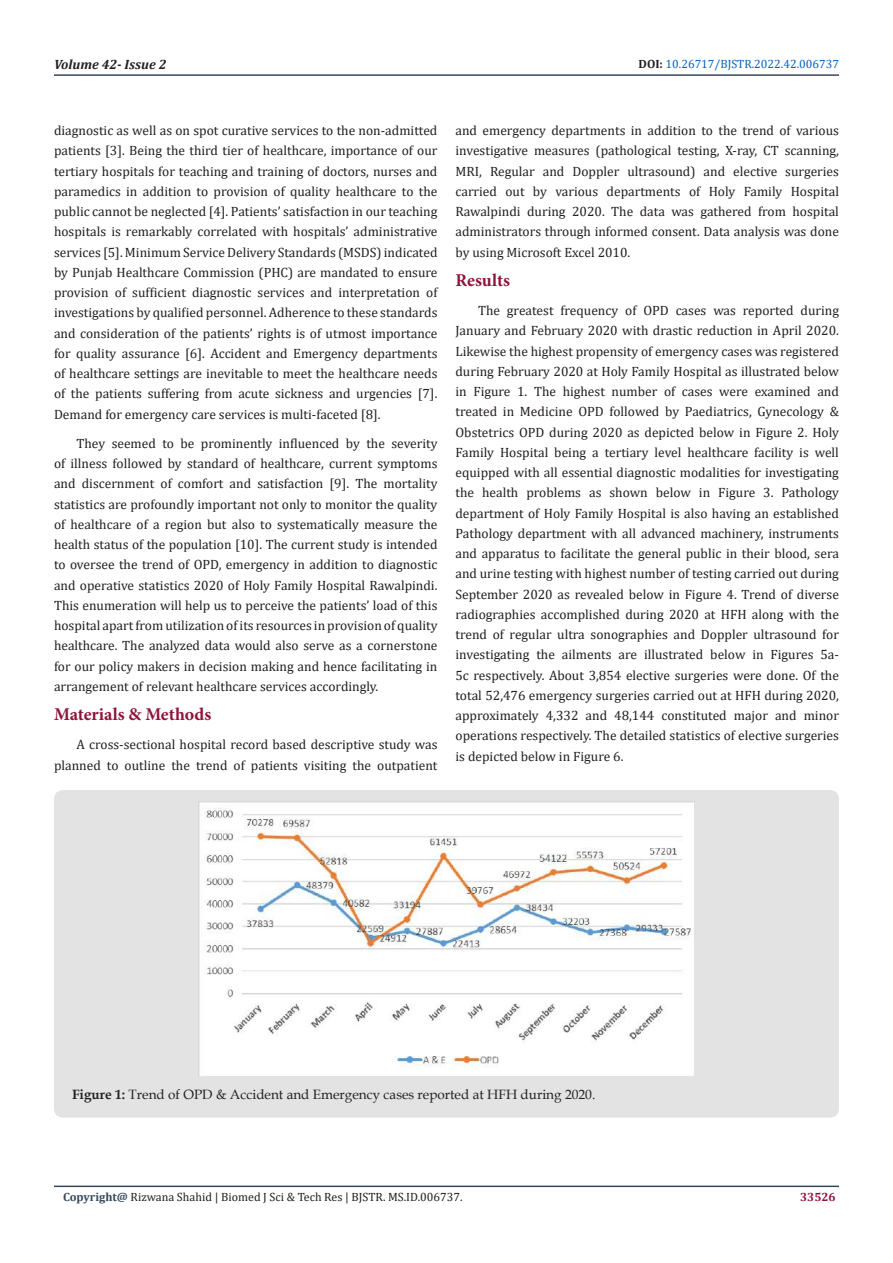
<style>
.page{position:relative;width:893px;height:1263px;background:#fff}
.page>*{position:absolute;margin:0;border:0;box-sizing:border-box;transform-origin:0 0}
.t1{font:700 18px "Minion Pro";color:#8f133a}
.t2{font:13.5px/20.2px "Cambria";color:#231f20;text-align:justify}
.t3{font:13.5px "Book Antiqua";color:#231f20}
.t4{font:italic 700 13.5px "Cambria";color:#231f20}
.t5{font:12px "Cambria";color:#231f20}
.t6{font:12px "Cambria";color:#0563c1}
.t7{font:700 12px "Cambria";color:#8f133a}
.s1{font-weight:700;color:#231f20}
.s2{font-weight:700}
.s3{font-weight:700;color:#34495e}
</style>
<div class="page">
<hr style="left:54px;top:1185px;width:785px;height:2px;background:#34495e">
<hr style="left:54px;top:74px;width:785px;height:2px;background:#34495e">
<div style="left:54px;top:790px;width:785px;height:328px;background:#e3e3e3;border-radius:9px"></div>
<img style="left:199px;top:802px;width:495px;height:274px">
<p class="t4" style="left:54px;top:55px;width:114px">Volume 42- Issue 2</p>
<p class="t6" style="left:639px;top:57px;width:202px"><span class="s1">DOI:</span> 10.26717/BJSTR.2022.42.006737</p>
<p class="t2" style="left:54px;top:120px;width:385px">diagnostic as well as on spot curative services to the non-admitted patients [3]. Being the third tier of healthcare, importance of our tertiary hospitals for teaching and training of doctors, nurses and paramedics in addition to provision of quality healthcare to the public cannot be neglected [4]. Patients’ satisfaction in our teaching hospitals is remarkably correlated with hospitals’ administrative services [5]. Minimum Service Delivery Standards (MSDS) indicated by Punjab Healthcare Commission (PHC) are mandated to ensure provision of sufficient diagnostic services and interpretation of investigations by qualified personnel. Adherence to these standards and consideration of the patients’ rights is of utmost importance for quality assurance [6]. Accident and Emergency departments of healthcare settings are inevitable to meet the healthcare needs of the patients suffering from acute sickness and urgencies [7].<br>Demand for emergency care services is multi-faceted [8].</p>
<p class="t2" style="left:54px;top:433px;width:385px;text-indent:22px">They seemed to be prominently influenced by the severity of illness followed by standard of healthcare, current symptoms and discernment of comfort and satisfaction [9]. The mortality statistics are profoundly important not only to monitor the quality of healthcare of a region but also to systematically measure the health status of the population [10]. The current study is intended to oversee the trend of OPD, emergency in addition to diagnostic and operative statistics 2020 of Holy Family Hospital Rawalpindi.<br>This enumeration will help us to perceive the patients’ load of this hospital apart from utilization of its resources in provision of quality healthcare. The analyzed data would also serve as a cornerstone for our policy makers in decision making and hence facilitating in arrangement of relevant healthcare services accordingly.</p>
<h1 class="t1" style="left:54px;top:702px;width:159px">Materials &amp; Methods</h1>
<p class="t2" style="left:54px;top:734px;width:385px;text-align:right">A cross-sectional hospital record based descriptive study was planned to outline the trend of patients visiting the outpatient</p>
<p class="t2" style="left:455px;top:120px;width:385px">and emergency departments in addition to the trend of various investigative measures (pathological testing, X-ray, CT scanning, MRI, Regular and Doppler ultrasound) and elective surgeries carried out by various departments of Holy Family Hospital Rawalpindi during 2020. The data was gathered from hospital administrators through informed consent. Data analysis was done by using Microsoft Excel 2010.</p>
<h1 class="t1" style="left:455px;top:267px;width:56px">Results</h1>
<p class="t2" style="left:455px;top:300px;width:385px;text-indent:22px">The greatest frequency of OPD cases was reported during January and February 2020 with drastic reduction in April 2020.<br>Likewise the highest propensity of emergency cases was registered during February 2020 at Holy Family Hospital as illustrated below in Figure 1. The highest number of cases were examined and treated in Medicine OPD followed by Paediatrics, Gynecology &amp; Obstetrics OPD during 2020 as depicted below in Figure 2. Holy Family Hospital being a tertiary level healthcare facility is well equipped with all essential diagnostic modalities for investigating the health problems as shown below in Figure 3. Pathology department of Holy Family Hospital is also having an established Pathology department with all advanced machinery, instruments and apparatus to facilitate the general public in their blood, sera and urine testing with highest number of testing carried out during September 2020 as revealed below in Figure 4. Trend of diverse radiographies accomplished during 2020 at HFH along with the trend of regular ultra sonographies and Doppler ultrasound for investigating the ailments are illustrated below in Figures 5a-5c respectively. About 3,854 elective surgeries were done. Of the total 52,476 emergency surgeries carried out at HFH during 2020, approximately 4,332 and 48,144 constituted major and minor operations respectively. The detailed statistics of elective surgeries is depicted below in Figure 6.</p>
<p class="t3" style="left:72px;top:1085px;width:525px"><span class="s2">Figure 1:</span> Trend of OPD &amp; Accident and Emergency cases reported at HFH during 2020.</p>
<p class="t5" style="left:63px;top:1190px;width:401px"><span class="s3">Copyright@</span> Rizwana Shahid | Biomed J Sci &amp; Tech Res | BJSTR. MS.ID.006737.</p>
<p class="t7" style="left:800px;top:1188px;width:37px">33526</p>
</div>
